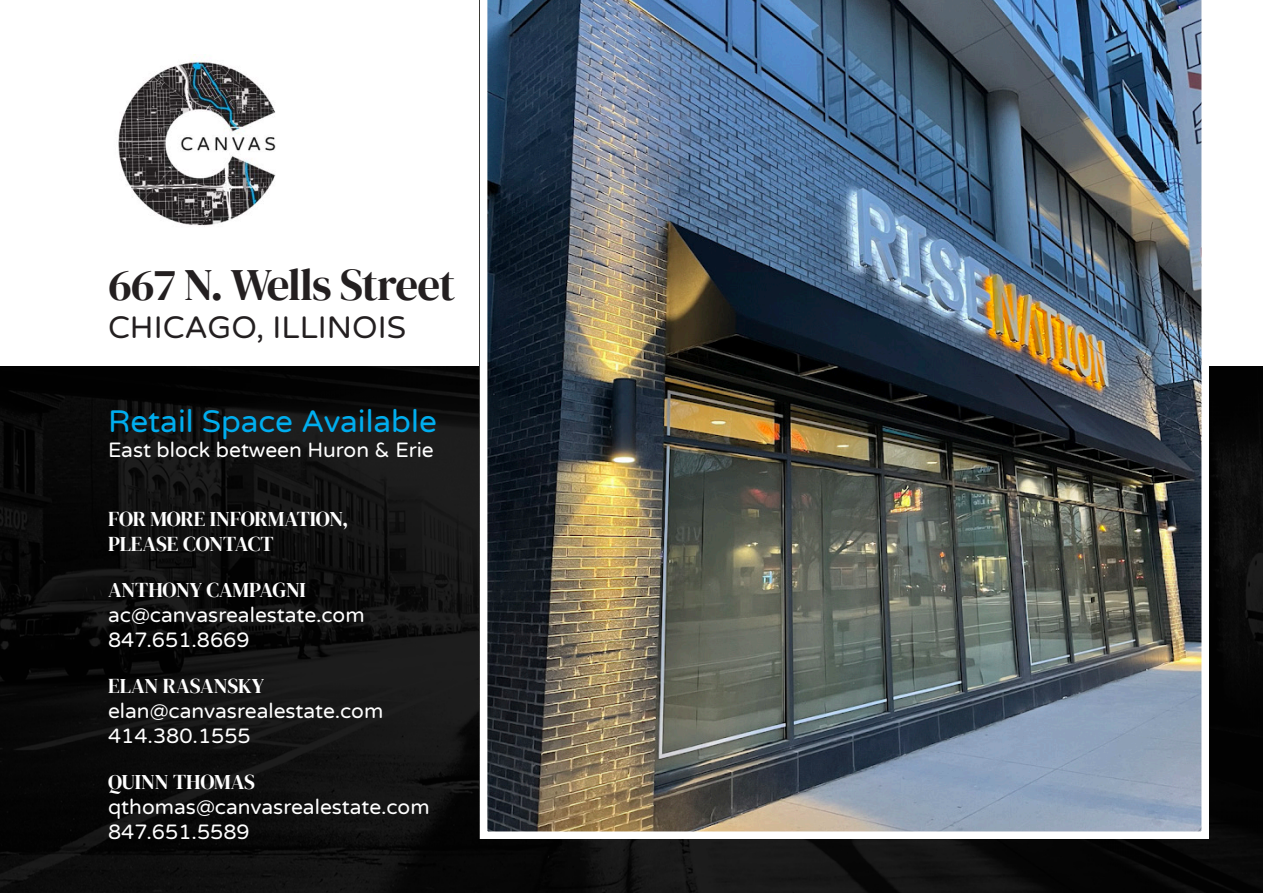
<style>
.page{position:relative;width:1263px;height:893px;background:#fff}
.page>*{position:absolute;margin:0;border:0;box-sizing:border-box;transform-origin:0 0}
.t1{font:45px "DM Serif Display";letter-spacing:-.02em;color:#231f20}
.t2{font:31.5px "Varela Round";color:#00aeef}
.t3{font:31.5px "Varela Round";color:#231f20}
.t4{font:21px/25.2px "Varela Round";color:#fff}
.t5{font:21px/25.2px "DM Serif Display";letter-spacing:-.005em;color:#fff}
</style>
<div class="page">
<img style="left:0;top:366px;width:1263px;height:527px">
<img style="left:480px;top:0;width:729px;height:839px">
<img style="left:118px;top:54px;width:158px;height:173px">
<h1 class="t1" style="left:108px;top:259px;width:349px">667 N. Wells Street</h1>
<h2 class="t3" style="left:108px;top:306px;width:300px">CHICAGO, ILLINOIS</h2>
<h2 class="t2" style="left:108px;top:400px;width:330px">Retail Space Available</h2>
<p class="t4" style="left:108px;top:437px;width:327px">East block between Huron &amp; Erie</p>
<p class="t5" style="left:108px;top:507px;width:242px">FOR MORE INFORMATION,<br>PLEASE CONTACT</p>
<p class="t5" style="left:108px;top:577px;width:199px">ANTHONY CAMPAGNI</p>
<p class="t4" style="left:108px;top:602px;width:258px">ac@canvasrealestate.com<br>847.651.8669</p>
<p class="t5" style="left:108px;top:673px;width:158px">ELAN RASANSKY</p>
<p class="t4" style="left:108px;top:697px;width:277px">elan@canvasrealestate.com<br>414.380.1555</p>
<p class="t5" style="left:108px;top:769px;width:149px">QUINN THOMAS</p>
<p class="t4" style="left:108px;top:793px;width:323px">qthomas@canvasrealestate.com<br>847.651.5589</p>
</div>
